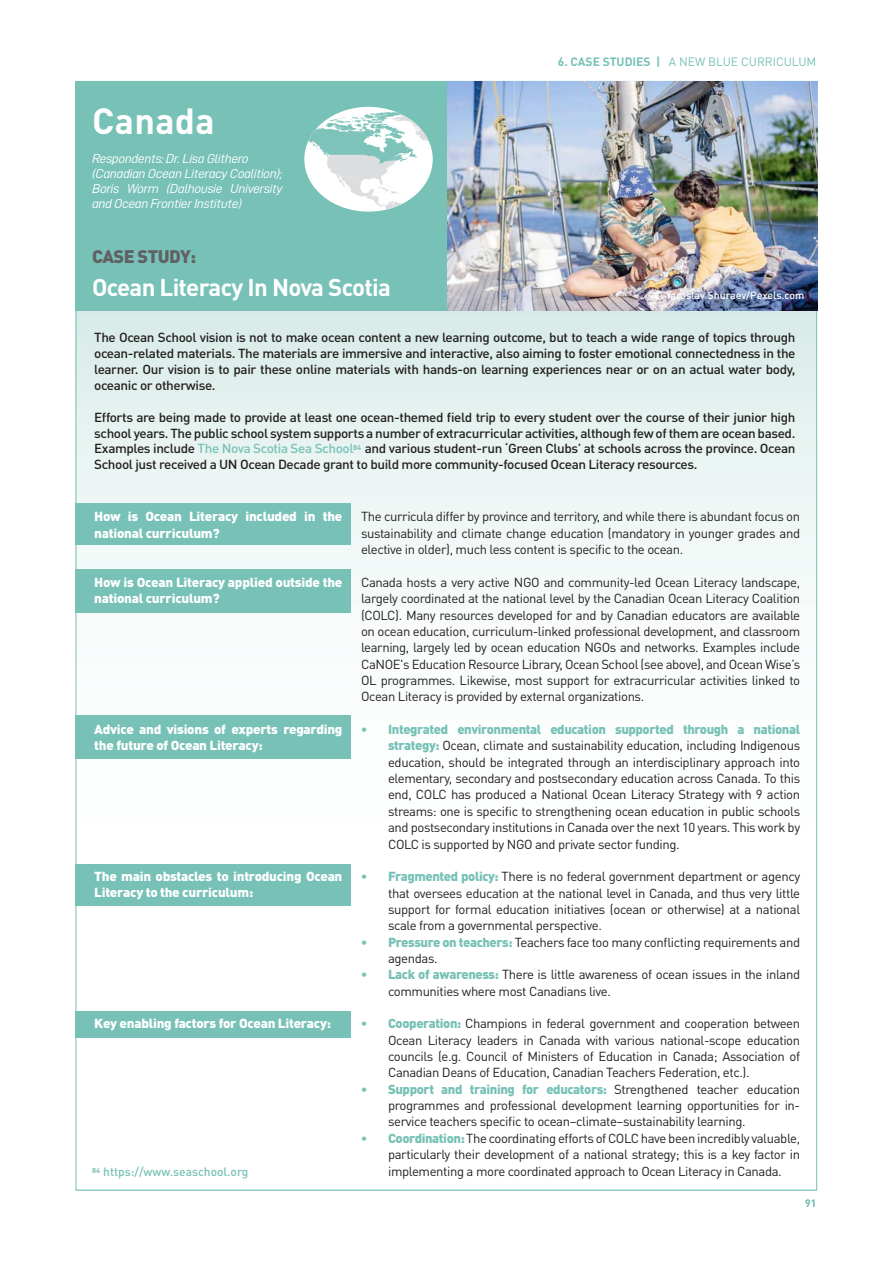
<style>
.page{position:relative;width:893px;height:1263px;background:#fff}
.page>*{position:absolute;margin:0;border:0;box-sizing:border-box;transform-origin:0 0}
.t1{font:700 36px "DINOT";letter-spacing:.01em;color:#fff}
.t2{font:700 24px "DINOT";letter-spacing:-.03em;color:#fff}
.t3{font:900 18px "DINOT";letter-spacing:-.03em;color:#616164}
.t4{font:12.9px/16.4px "DINOT";letter-spacing:-.03em;color:#231f20;text-align:justify}
.t5{font:500 12.9px/15.9px "DINOT";letter-spacing:-.03em;color:#231f20;text-align:justify;scale:1.04 1}
.t6{font:900 12.9px/16.4px "DINOT";letter-spacing:-.02em;color:#fff;scale:1.04 1}
.t7{font:12.9px/15px "D DIN Italic";letter-spacing:-.03em;color:#fff;text-align:justify;scale:1.04 1}
.t8{font:12px "DINOT";color:#77c1b7}
.t9{font:500 12px "DINOT";color:#77c1b7}
.t10{font:500 10.5px "DINOT";color:#fff}
.t11{font:500 10.5px "DINOT";color:#77c1b7}
.s1{font-weight:700}
.s2{color:#77c1b7}
.s3{font-weight:900;color:#77c1b7}
</style>
<div class="page">
<div style="left:76px;top:223px;width:740px;height:967px;background:linear-gradient(to bottom,#e2f0ee,#fff)"></div>
<div style="left:76px;top:503px;width:275px;height:41px;background:#77c1b7"></div>
<div style="left:76px;top:569px;width:275px;height:43px;background:#77c1b7"></div>
<div style="left:76px;top:716px;width:275px;height:43px;background:#77c1b7"></div>
<div style="left:76px;top:865px;width:275px;height:41px;background:#77c1b7"></div>
<div style="left:76px;top:1011px;width:275px;height:26px;background:#77c1b7"></div>
<img style="left:446px;top:81px;width:371px;height:229px">
<div style="left:75px;top:81px;width:371px;height:229px;background:#77c1b7"></div>
<svg style="left:304px;top:112px;width:129px;height:100px"></svg>
<p class="t1" style="left:92px;top:98px;width:124px">Canada</p>
<p class="t7" style="left:92px;top:151px;width:152px">Respondents: Dr. Lisa Glithero</p>
<p class="t7" style="left:92px;top:166px;width:185px">(Canadian Ocean Literacy Coalition); Boris Worm (Dalhousie University and Ocean Frontier Institute)</p>
<p class="t3" style="left:92px;top:244px;width:105px">CASE STUDY:</p>
<p class="t2" style="left:92px;top:272px;width:300px">Ocean Literacy In Nova Scotia</p>
<p class="t8" style="left:558px;top:55px;width:260px"><span class="s1">6. CASE STUDIES |</span> A NEW BLUE CURRICULUM</p>
<p class="t10" style="left:654px;top:289px;width:152px">© Yaroslav Shuraev/Pexels.com</p>
<p class="t5" style="left:94px;top:329px;width:676px">The Ocean School vision is not to make ocean content a new learning outcome, but to teach a wide range of topics through ocean-related materials. The materials are immersive and interactive, also aiming to foster emotional connectedness in the learner. Our vision is to pair these online materials with hands-on learning experiences near or on an actual water body, oceanic or otherwise.</p>
<p class="t5" style="left:94px;top:409px;width:676px">Efforts are being made to provide at least one ocean-themed field trip to every student over the course of their junior high school years. The public school system supports a number of extracurricular activities, although few of them are ocean based.<br>Examples include <span class="s2">The Nova Scotia Sea School</span><sup>84</sup> and various student-run ‘Green Clubs’ at schools across the province. Ocean School just received a UN Ocean Decade grant to build more community-focused Ocean Literacy resources.</p>
<p class="t6" style="left:94px;top:508px;width:240px">How is Ocean Literacy included in the national curriculum?</p>
<p class="t6" style="left:94px;top:573px;width:240px">How is Ocean Literacy applied outside the national curriculum?</p>
<p class="t6" style="left:94px;top:720px;width:240px">Advice and visions of experts regarding the future of Ocean Literacy:</p>
<p class="t6" style="left:94px;top:868px;width:240px">The main obstacles to introducing Ocean<br>Literacy to the curriculum:</p>
<p class="t6" style="left:94px;top:1015px;width:229px">Key enabling factors for Ocean Literacy:</p>
<p class="t9" style="left:92px;top:1164px;width:158px"><sup>84</sup> https://www.seaschool.org</p>
<p class="t4" style="left:361px;top:508px;width:441px">The curricula differ by province and territory, and while there is abundant focus on sustainability and climate change education (mandatory in younger grades and elective in older), much less content is specific to the ocean.</p>
<p class="t4" style="left:361px;top:574px;width:441px">Canada hosts a very active NGO and community-led Ocean Literacy landscape, largely coordinated at the national level by the Canadian Ocean Literacy Coalition (COLC). Many resources developed for and by Canadian educators are available on ocean education, curriculum-linked professional development, and classroom learning, largely led by ocean education NGOs and networks. Examples include CaNOE's Education Resource Library, Ocean School (see above), and Ocean Wise’s OL programmes. Likewise, most support for extracurricular activities linked to Ocean Literacy is provided by external organizations.</p>
<p class="t4" style="left:388px;top:721px;width:414px;text-indent:-27px"><span class="s3">• Integrated environmental education supported through a national strategy:</span> Ocean, climate and sustainability education, including Indigenous education, should be integrated through an interdisciplinary approach into elementary, secondary and postsecondary education across Canada. To this end, COLC has produced a National Ocean Literacy Strategy with 9 action streams: one is specific to strengthening ocean education in public schools and postsecondary institutions in Canada over the next 10 years. This work by COLC is supported by NGO and private sector funding.</p>
<p class="t4" style="left:388px;top:868px;width:414px;text-indent:-27px"><span class="s3">• Fragmented policy:</span> There is no federal government department or agency that oversees education at the national level in Canada, and thus very little support for formal education initiatives (ocean or otherwise) at a national scale from a governmental perspective.</p>
<p class="t4" style="left:388px;top:933px;width:414px;text-indent:-27px"><span class="s3">• Pressure on teachers:</span> Teachers face too many conflicting requirements and agendas.</p>
<p class="t4" style="left:388px;top:966px;width:414px;text-indent:-27px"><span class="s3">• Lack of awareness:</span> There is little awareness of ocean issues in the inland communities where most Canadians live.</p>
<p class="t4" style="left:388px;top:1015px;width:414px;text-indent:-27px"><span class="s3">• Cooperation:</span> Champions in federal government and cooperation between Ocean Literacy leaders in Canada with various national-scope education councils (e.g. Council of Ministers of Education in Canada; Association of Canadian Deans of Education, Canadian Teachers Federation, etc.).</p>
<p class="t4" style="left:388px;top:1081px;width:414px;text-indent:-27px"><span class="s3">• Support and training for educators:</span> Strengthened teacher education programmes and professional development learning opportunities for in&shy;service teachers specific to ocean–climate–sustainability learning.</p>
<p class="t4" style="left:388px;top:1130px;width:414px;text-indent:-27px"><span class="s3">• Coordination:</span> The coordinating efforts of COLC have been incredibly valuable, particularly their development of a national strategy; this is a key factor in implementing a more coordinated approach to Ocean Literacy in Canada.</p>
<p class="t11" style="left:805px;top:1196px;width:13px">91</p>
</div>
